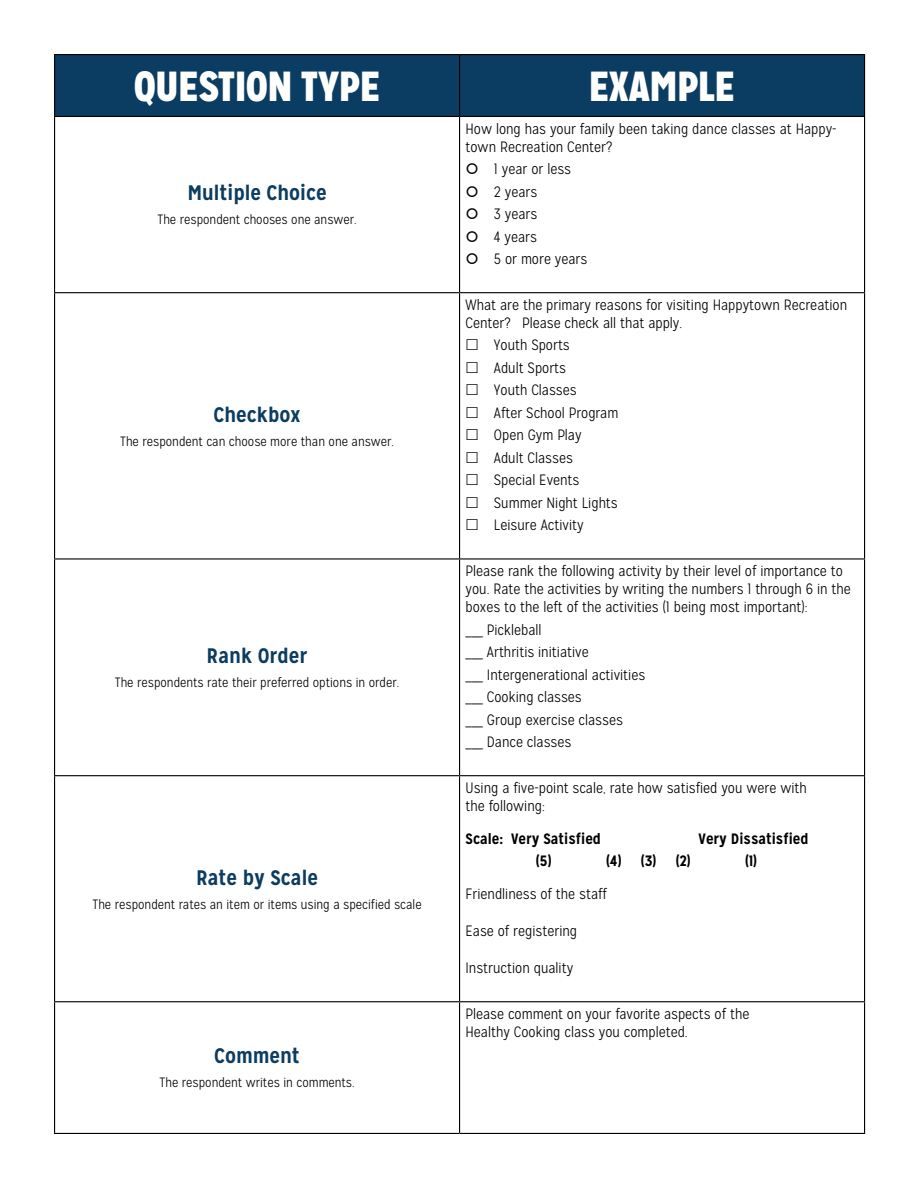
<style>
.page{position:relative;width:918px;height:1188px;background:#fff}
.page>*{position:absolute;margin:0;border:0;box-sizing:border-box;transform-origin:0 0}
.t1{font:900 42px "Mission Gothic";color:#fff}
.t2{font:700 21px "Mission Gothic";color:#0b3c61}
.t3{font:300 15px/22.5px "Mission Gothic";color:#000}
.t4{font:700 15px "Mission Gothic";color:#000}
.t5{font:300 13.5px "Mission Gothic";color:#000}
</style>
<div class="page">
<div style="left:55px;top:55px;width:809px;height:61px;background:#0b3c61"></div>
<hr style="left:54px;top:54px;width:406px;height:1px;background:#000">
<hr style="left:54px;top:55px;width:1px;height:61px;background:#000">
<hr style="left:460px;top:54px;width:405px;height:1px;background:#000">
<hr style="left:459px;top:55px;width:1px;height:61px;background:#000">
<hr style="left:864px;top:55px;width:1px;height:61px;background:#000">
<hr style="left:54px;top:116px;width:406px;height:1px;background:#000">
<hr style="left:54px;top:117px;width:1px;height:175px;background:#000">
<hr style="left:460px;top:116px;width:405px;height:1px;background:#000">
<hr style="left:459px;top:117px;width:1px;height:175px;background:#000">
<hr style="left:864px;top:117px;width:1px;height:175px;background:#000">
<hr style="left:54px;top:292px;width:406px;height:1px;background:#000">
<hr style="left:54px;top:293px;width:1px;height:265px;background:#000">
<hr style="left:460px;top:292px;width:405px;height:1px;background:#000">
<hr style="left:459px;top:293px;width:1px;height:265px;background:#000">
<hr style="left:864px;top:293px;width:1px;height:265px;background:#000">
<hr style="left:54px;top:558px;width:406px;height:2px;background:#000">
<hr style="left:54px;top:560px;width:1px;height:215px;background:#000">
<hr style="left:460px;top:558px;width:405px;height:2px;background:#000">
<hr style="left:459px;top:560px;width:1px;height:215px;background:#000">
<hr style="left:864px;top:560px;width:1px;height:215px;background:#000">
<hr style="left:54px;top:775px;width:406px;height:1px;background:#000">
<hr style="left:54px;top:776px;width:1px;height:225px;background:#000">
<hr style="left:460px;top:775px;width:405px;height:1px;background:#000">
<hr style="left:459px;top:776px;width:1px;height:225px;background:#000">
<hr style="left:864px;top:776px;width:1px;height:225px;background:#000">
<hr style="left:54px;top:1001px;width:406px;height:1px;background:#000">
<hr style="left:54px;top:1002px;width:1px;height:131px;background:#000">
<hr style="left:460px;top:1001px;width:405px;height:1px;background:#000">
<hr style="left:459px;top:1002px;width:1px;height:131px;background:#000">
<hr style="left:864px;top:1002px;width:1px;height:131px;background:#000">
<hr style="left:54px;top:1133px;width:406px;height:1px;background:#000">
<hr style="left:460px;top:1133px;width:405px;height:1px;background:#000">
<h1 class="t1" style="left:134px;top:59px;width:248px">QUESTION TYPE</h1>
<h1 class="t1" style="left:589px;top:59px;width:147px">EXAMPLE</h1>
<h2 class="t2" style="left:187px;top:180px;width:141px">Multiple Choice</h2>
<p class="t5" style="left:157px;top:212px;width:201px">The respondent chooses one answer.</p>
<h2 class="t2" style="left:214px;top:401px;width:88px">Checkbox</h2>
<p class="t5" style="left:120px;top:433px;width:275px">The respondent can choose more than one answer.</p>
<h2 class="t2" style="left:207px;top:643px;width:102px">Rank Order</h2>
<p class="t5" style="left:115px;top:675px;width:286px">The respondents rate their preferred options in order.</p>
<h2 class="t2" style="left:196px;top:864px;width:123px">Rate by Scale</h2>
<p class="t5" style="left:92px;top:896px;width:331px">The respondent rates an item or items using a specified scale</p>
<h2 class="t2" style="left:214px;top:1043px;width:87px">Comment</h2>
<p class="t5" style="left:160px;top:1075px;width:197px">The respondent writes in comments.</p>
<p class="t3" style="left:466px;top:120px;width:373px;line-height:18px">How long has your family been taking dance classes at Happy&shy;town Recreation Center?</p>
<p class="t3" style="left:494px;top:158px;width:95px">1 year or less<br>2 years<br>3 years<br>4 years<br>5 or more years</p>
<p class="t3" style="left:466px;top:296px;width:383px;line-height:18px">What are the primary reasons for visiting Happytown Recreation<br>Center? Please check all that apply.</p>
<p class="t3" style="left:494px;top:334px;width:126px">Youth Sports<br>Adult Sports<br>Youth Classes<br>After School Program<br>Open Gym Play<br>Adult Classes<br>Special Events<br>Summer Night Lights<br>Leisure Activity</p>
<p class="t3" style="left:466px;top:562px;width:387px;line-height:18px">Please rank the following activity by their level of importance to you. Rate the activities by writing the numbers 1 through 6 in the boxes to the left of the activities (1 being most important):</p>
<p class="t3" style="left:466px;top:618px;width:181px">___ Pickleball<br>___ Arthritis initiative<br>___ Intergenerational activities ___ Cooking classes<br>___ Group exercise classes<br>___ Dance classes</p>
<p class="t3" style="left:466px;top:779px;width:343px;line-height:18px">Using a five-point scale, rate how satisfied you were with the following:</p>
<p class="t4" style="left:466px;top:829px;width:137px">Scale: Very Satisfied</p>
<p class="t4" style="left:699px;top:829px;width:111px">Very Dissatisfied</p>
<p class="t4" style="left:536px;top:852px;width:17px">(5)</p>
<p class="t4" style="left:606px;top:852px;width:52px">(4) (3)</p>
<p class="t4" style="left:676px;top:852px;width:17px">(2)</p>
<p class="t4" style="left:745px;top:852px;width:13px">(1)</p>
<p class="t3" style="left:466px;top:883px;width:143px">Friendliness of the staff</p>
<p class="t3" style="left:466px;top:920px;width:113px">Ease of registering</p>
<p class="t3" style="left:466px;top:957px;width:109px">Instruction quality</p>
<p class="t3" style="left:466px;top:1005px;width:285px;line-height:18px">Please comment on your favorite aspects of the<br>Healthy Cooking class you completed.</p>
</div>
